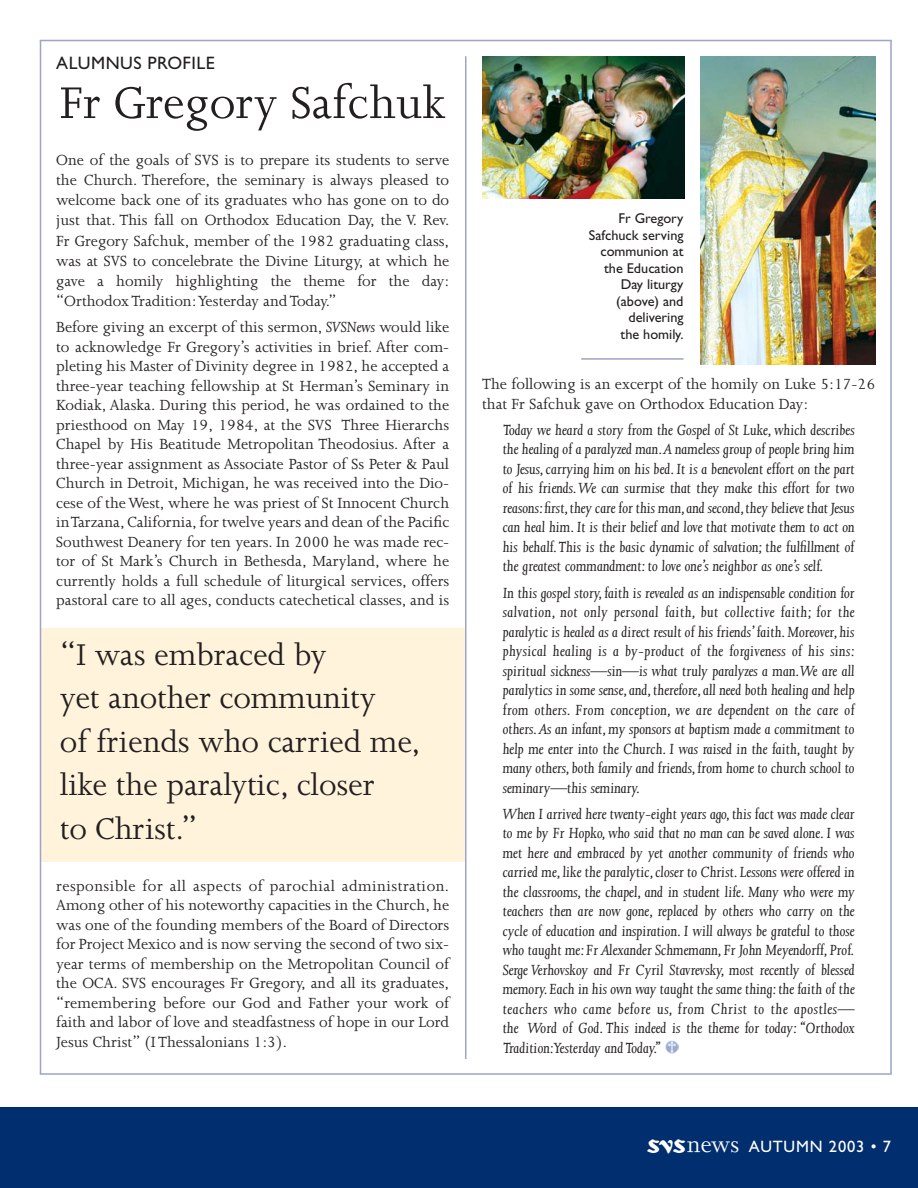
<style>
.page{position:relative;width:918px;height:1188px;background:#fff}
.page>*{position:absolute;margin:0;border:0;box-sizing:border-box;transform-origin:0 0}
.t1{font:51px "Joanna";color:#231f20}
.t2{font:34.5px/43.5px "Joanna";letter-spacing:-.005em;color:#231f20}
.t3{font:18px "Gill Sans";letter-spacing:.025em;color:#231f20}
.t4{font:italic 16.8px/19.5px "Joanna";color:#231f20;text-align:justify}
.t5{font:16.8px/19.5px "Joanna";color:#231f20;text-align:justify}
.t6{font:16.5px "Gill Sans";letter-spacing:.05em;color:#fff}
.t7{font:14.25px/16.5px "Gill Sans";color:#231f20;text-align:right}
.s1{font-style:italic}
.s2{font-family:"SVS Logos";font-size:18px}
</style>
<div class="page">
<div style="left:0;top:1107px;width:918px;height:81px;background:#002e6e"></div>
<hr style="left:40px;top:40px;width:852px;height:1px;background:#9da4c6">
<hr style="left:40px;top:1073px;width:852px;height:2px;background:#9da4c6">
<hr style="left:890px;top:40px;width:2px;height:1034px;background:#9da4c6">
<img style="left:701px;top:56px;width:174px;height:308px">
<img style="left:482px;top:56px;width:203px;height:143px">
<div style="left:40px;top:628px;width:426px;height:233px;background:#fff4db"></div>
<hr style="left:465px;top:56px;width:1px;height:1003px;background:#9da4c6">
<hr style="left:40px;top:40px;width:1px;height:1034px;background:#9da4c6">
<img style="left:665px;top:1040px;width:14px;height:14px">
<hr style="left:581px;top:358px;width:103px;height:2px;background:#9da4c6">
<p class="t3" style="left:56px;top:56px;width:160px">ALUMNUS PROFILE</p>
<h1 class="t1" style="left:60px;top:84px;width:387px">Fr Gregory Safchuk</h1>
<p class="t5" style="left:56px;top:152px;width:395px;line-height:20.1px">One of the goals of SVS is to prepare its students to serve the Church. Therefore, the seminary is always pleased to welcome back one of its graduates who has gone on to do just that. This fall on Orthodox Education Day, the V. Rev.<br>Fr Gregory Safchuk, member of the 1982 graduating class, was at SVS to concelebrate the Divine Liturgy, at which he gave a homily highlighting the theme for the day: “Orthodox Tradition:Yesterday and Today.”</p>
<p class="t5" style="left:56px;top:319px;width:395px">Before giving an excerpt of this sermon, <span class="s1">SVSNews</span> would like to acknowledge Fr Gregory’s activities in brief. After com&shy;pleting his Master of Divinity degree in 1982, he accepted a three-year teaching fellowship at St Herman’s Seminary in Kodiak, Alaska. During this period, he was ordained to the priesthood on May 19, 1984, at the SVS Three Hierarchs Chapel by His Beatitude Metropolitan Theodosius. After a three-year assignment as Associate Pastor of Ss Peter &amp; Paul Church in Detroit, Michigan, he was received into the Dio&shy;cese of the West, where he was priest of St Innocent Church in Tarzana, California, for twelve years and dean of the Pacific Southwest Deanery for ten years. In 2000 he was made rec&shy;tor of St Mark’s Church in Bethesda, Maryland, where he currently holds a full schedule of liturgical services, offers pastoral care to all ages, conducts catechetical classes, and is</p>
<h2 class="t2" style="left:60px;top:636px;width:363px">“I was embraced by<br>yet another community<br>of friends who carried me, like the paralytic, closer<br>to Christ.”</h2>
<p class="t5" style="left:56px;top:877px;width:395px">responsible for all aspects of parochial administration.<br>Among other of his noteworthy capacities in the Church, he was one of the founding members of the Board of Directors for Project Mexico and is now serving the second of two six&shy;year terms of membership on the Metropolitan Council of the OCA. SVS encourages Fr Gregory, and all its graduates, “remembering before our God and Father your work of faith and labor of love and steadfastness of hope in our Lord Jesus Christ” (I Thessalonians 1:3).</p>
<p class="t7" style="left:589px;top:212px;width:96px">Fr Gregory<br>Safchuck serving communion at the Education<br>Day liturgy (above) and delivering<br>the homily.</p>
<p class="t5" style="left:482px;top:376px;width:394px">The following is an excerpt of the homily on Luke 5:17-26 that Fr Safchuk gave on Orthodox Education Day:</p>
<p class="t4" style="left:503px;top:422px;width:354px">Today we heard a story from the Gospel of St Luke, which describes the healing of a paralyzed man.A nameless group of people bring him to Jesus, carrying him on his bed. It is a benevolent effort on the part of his friends.We can surmise that they make this effort for two reasons:first,they care for this man,and second,they believe that Jesus can heal him. It is their belief and love that motivate them to act on his behalf.This is the basic dynamic of salvation; the fulfillment of the greatest commandment: to love one’s neighbor as one’s self.</p>
<p class="t4" style="left:503px;top:584px;width:354px">In this gospel story, faith is revealed as an indispensable condition for salvation, not only personal faith, but collective faith; for the paralytic is healed as a direct result of his friends’faith.Moreover,his physical healing is a by-product of the forgiveness of his sins: spiritual sickness—sin—is what truly paralyzes a man.We are all paralytics in some sense,and,therefore,all need both healing and help from others. From conception, we are dependent on the care of others.As an infant, my sponsors at baptism made a commitment to help me enter into the Church. I was raised in the faith, taught by many others,both family and friends,from home to church school to seminary—this seminary.</p>
<p class="t4" style="left:503px;top:806px;width:354px">When I arrived here twenty-eight years ago,this fact was made clear to me by Fr Hopko, who said that no man can be saved alone. I was met here and embraced by yet another community of friends who carried me,like the paralytic,closer to Christ.Lessons were offered in the classrooms, the chapel, and in student life. Many who were my teachers then are now gone, replaced by others who carry on the cycle of education and inspiration. I will always be grateful to those who taught me:Fr Alexander Schmemann,Fr John Meyendorff,Prof.<br>Serge Verhovskoy and Fr Cyril Stavrevsky, most recently of blessed memory.Each in his own way taught the same thing:the faith of the teachers who came before us, from Christ to the apostles— the Word of God. This indeed is the theme for today: “Orthodox Tradition:Yesterday and Today.”</p>
<p class="t6" style="left:647px;top:1141px;width:246px"><span class="s2">sn</span> AUTUMN 2003 • 7</p>
</div>
